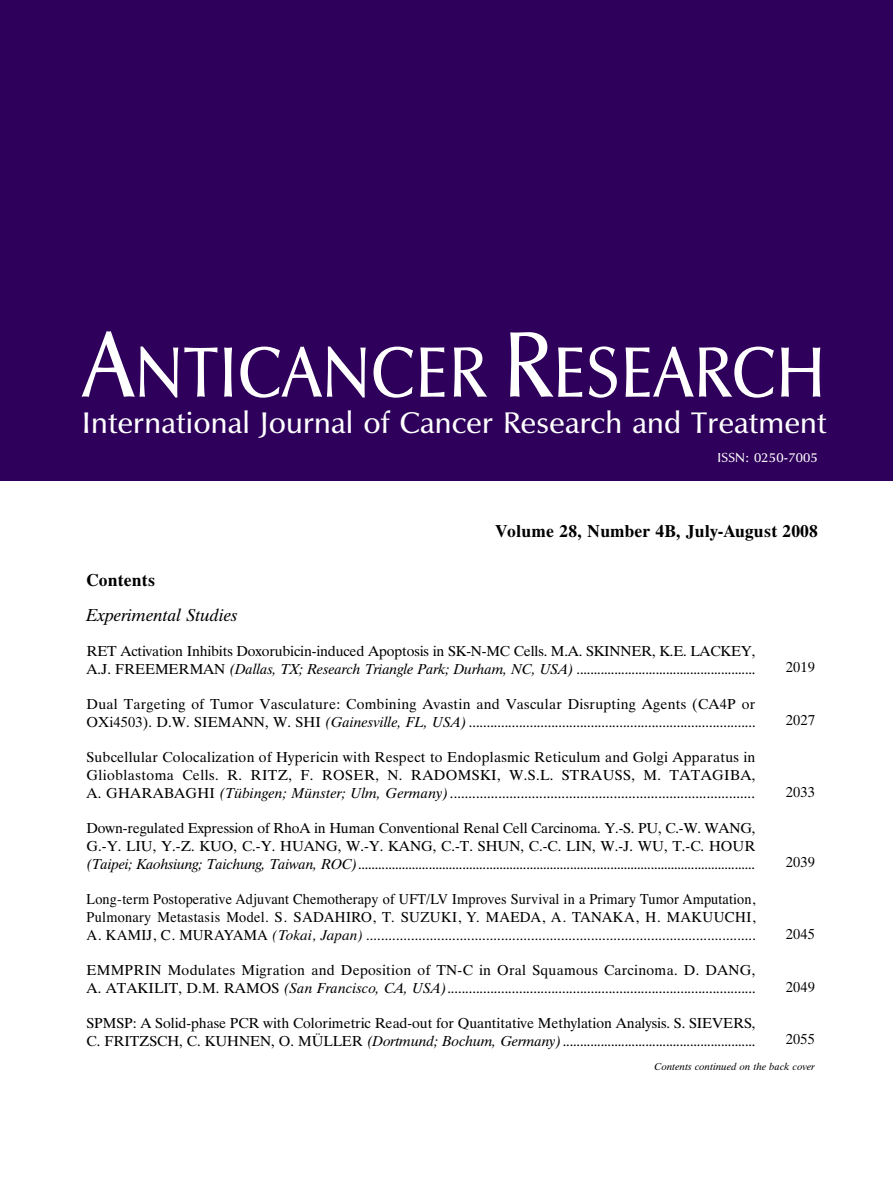
<style>
.page{position:relative;width:893px;height:1191px;background:#fff}
.page>*{position:absolute;margin:0;border:0;box-sizing:border-box;transform-origin:0 0}
.t1{font:73.5px "UB Optima";letter-spacing:.01em;color:#fff;scale:.9 1}
.t2{font:30.75px "UB Optima";letter-spacing:.01em;color:#fff}
.t3{font:18px "UB Times Bold";letter-spacing:.005em;color:#000}
.t4{font:18px "UB Times Italic";letter-spacing:.005em;color:#000}
.t5{font:15px/18px "UB Times";letter-spacing:.01em;color:#000}
.t6{font:15px/18px "Times";letter-spacing:.02em;color:#000;text-align:justify;scale:.95 1}
.t7{font:15px/18px "UB Times";letter-spacing:-.01em;color:#000}
.t8{font:13.5px "UB Optima";letter-spacing:.01em;color:#fff}
.t9{font:10.5px "UB Times Italic";letter-spacing:.01em;color:#000}
.s1{font-size:96px}
.s2{font-family:"UB Times Italic"}
.s3{font-style:italic}
</style>
<div class="page">
<div style="left:0;top:0;width:893px;height:480px;background:#2e005b"></div>
<h1 class="t1" style="left:83px;top:328px;width:827px"><span class="s1">A</span>NTICANCER <span class="s1">R</span>ESEARCH</h1>
<h2 class="t2" style="left:82px;top:404px;width:746px">International Journal of Cancer Research and Treatment</h2>
<p class="t8" style="left:717px;top:449px;width:102px">ISSN: 0250-7005</p>
<p class="t3" style="left:496px;top:521px;width:324px">Volume 28, Number 4B, July-August 2008</p>
<p class="t3" style="left:87px;top:569px;width:70px">Contents</p>
<p class="t4" style="left:87px;top:604px;width:153px">Experimental Studies</p>
<p class="t7" style="left:87px;top:642px;width:670px">RET Activation Inhibits Doxorubicin-induced Apoptosis in SK-N-MC Cells. M.A. SKINNER, K.E. LACKEY,<br>A.J. FREEMERMAN <span class="s2">(Dallas, TX; Research Triangle Park; Durham, NC, USA)</span> ....................................................</p>
<p class="t5" style="left:87px;top:695px;width:671px">Dual Targeting of Tumor Vasculature: Combining Avastin and Vascular Disrupting Agents (CA4P or<br>OXi4503). D.W. SIEMANN, W. SHI <span class="s2">(Gainesville, FL, USA)</span>................................................................................</p>
<p class="t5" style="left:87px;top:748px;width:670px;text-align:justify">Subcellular Colocalization of Hypericin with Respect to Endoplasmic Reticulum and Golgi Apparatus in Glioblastoma Cells. R. RITZ, F. ROSER, N. RADOMSKI, W.S.L. STRAUSS, M. TATAGIBA, A. GHARABAGHI <span class="s2">(Tübingen; Münster; Ulm, Germany)</span>..................................................................................</p>
<p class="t5" style="left:87px;top:819px;width:670px;text-align:justify">Down-regulated Expression of RhoA in Human Conventional Renal Cell Carcinoma. Y.-S. PU, C.-W. WANG, G.-Y. LIU, Y.-Z. KUO, C.-Y. HUANG, W.-Y. KANG, C.-T. SHUN, C.-C. LIN, W.-J. WU, T.-C. HOUR <span class="s2">(Taipei; Kaohsiung; Taichung, Taiwan, ROC)</span>......................................................................................................................</p>
<p class="t6" style="left:87px;top:890px;width:706px">Long-term Postoperative Adjuvant Chemotherapy of UFT/LV Improves Survival in a Primary Tumor Amputation, Pulmonary Metastasis Model. S. SADAHIRO, T. SUZUKI, Y. MAEDA, A. TANAKA, H. MAKUUCHI, A. KAMIJ, C. MURAYAMA <span class="s3">(Tokai, Japan) ........................................................................................................</span></p>
<p class="t5" style="left:87px;top:961px;width:671px">EMMPRIN Modulates Migration and Deposition of TN-C in Oral Squamous Carcinoma. D. DANG,<br>A. ATAKILIT, D.M. RAMOS <span class="s2">(San Francisco, CA, USA)</span>......................................................................................</p>
<p class="t5" style="left:87px;top:1014px;width:670px">SPMSP: A Solid-phase PCR with Colorimetric Read-out for Quantitative Methylation Analysis. S. SIEVERS,<br>C. FRITZSCH, C. KUHNEN, O. MÜLLER <span class="s2">(Dortmund; Bochum, Germany)</span>........................................................</p>
<p class="t9" style="left:654px;top:1060px;width:162px">Contents continued on the back cover</p>
<p class="t5" style="left:786px;top:658px;width:31px">2019</p>
<p class="t5" style="left:786px;top:710px;width:31px">2027</p>
<p class="t5" style="left:786px;top:782px;width:31px">2033</p>
<p class="t5" style="left:786px;top:853px;width:31px">2039</p>
<p class="t5" style="left:786px;top:925px;width:31px">2045</p>
<p class="t5" style="left:786px;top:977px;width:31px">2049</p>
<p class="t5" style="left:786px;top:1030px;width:31px">2055</p>
</div>
